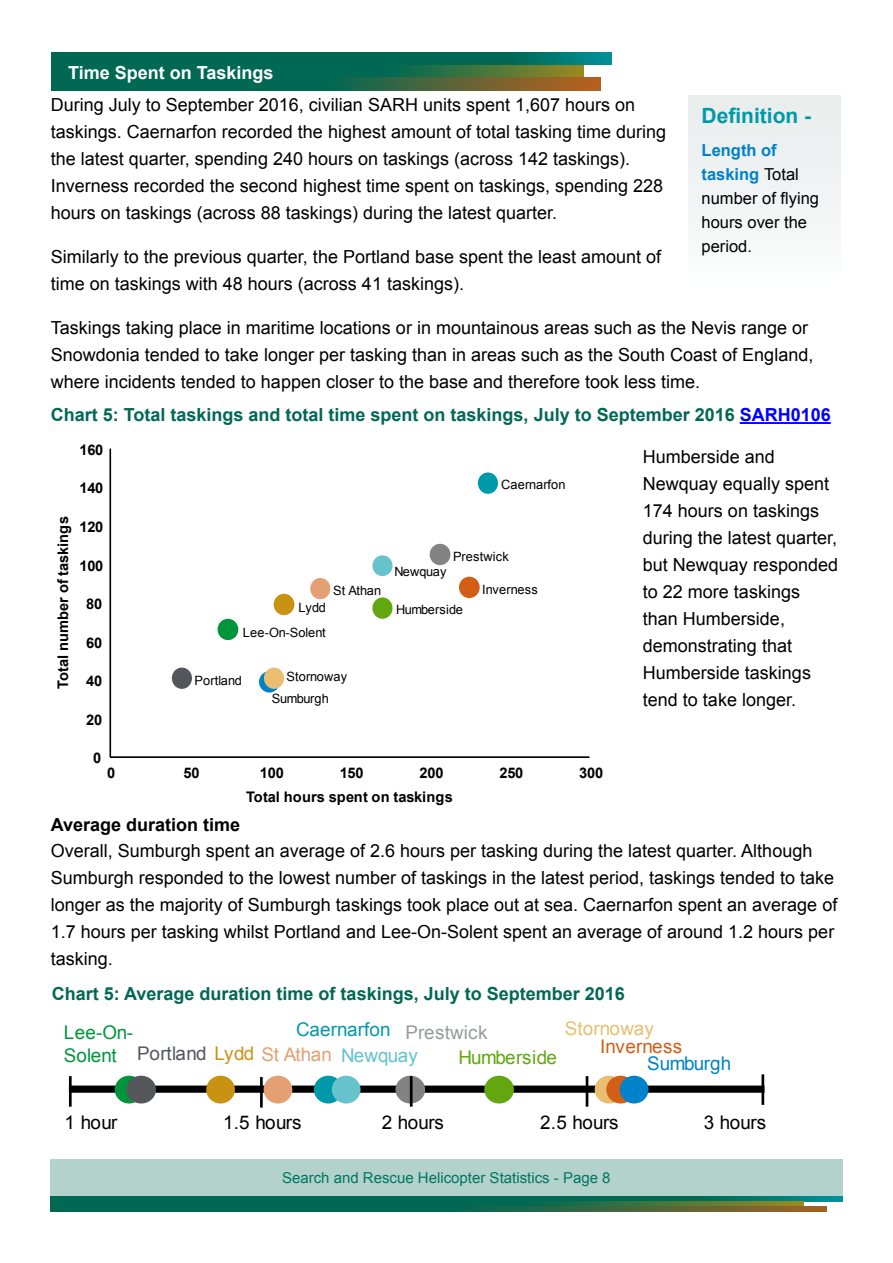
<style>
.page{position:relative;width:893px;height:1263px;background:#fff}
.page>*{position:absolute;margin:0;border:0;box-sizing:border-box;transform-origin:0 0}
.t1{font:700 21px "Arial";color:#0099a9}
.t2{font:18.9px "Arial";letter-spacing:-.03em;color:#000}
.t3{font:18.9px "Arial";color:#54565b}
.t4{font:18.9px/24.9px "Arial";color:#62a70f}
.t5{font:18.9px/25.3px "Arial";color:#0099a9}
.t6{font:18.9px/22.4px "Arial";letter-spacing:.005em;color:#00953b}
.t7{font:18.9px "Arial";letter-spacing:.005em;color:#e9be71}
.t8{font:18.9px "Arial";letter-spacing:.01em;color:#d25f15}
.t9{font:18.9px "Arial";letter-spacing:-.03em;color:#0082ca}
.t10{font:18px/27px "Arial";color:#000}
.t11{font:700 18px "Arial";color:#006853}
.t12{font:700 18px "Arial";color:#fff}
.t13{font:700 18px "Arial";color:#000}
.t14{font:16.5px/24px "Arial";color:#000}
.t15{font:15px "Arial";color:#007662}
.t16{font:700 14.7px "Arial";letter-spacing:-.015em;color:#000}
.t17{font:700 14.7px "Arial";letter-spacing:.005em;color:#000}
.t18{font:12.75px/25px "Arial";color:#000;text-align:right}
.t19{font:12.75px "Arial";letter-spacing:-.03em;color:#000}
.t20{font:12.75px "Arial";letter-spacing:-.02em;color:#000}
.s1{color:#00f}
.s2{font-weight:700;color:#0082ca}
.s3{color:#989a9d}
.s4{color:#66c2cb}
.s5{color:#c99212}
.s6{color:#e49f73}
</style>
<div class="page">
<div style="left:50px;top:1160px;width:792px;height:36px;background:#b3d2cb"></div>
<svg style="left:50px;top:1196px;width:792px;height:5px;background:#006b59"></svg>
<svg style="left:50px;top:1201px;width:753px;height:5px;background:#1b6d4a"></svg>
<svg style="left:50px;top:1206px;width:777px;height:6px;background:#256647"></svg>
<svg style="left:51px;top:65px;width:533px;height:13px;background:#1c6d49"></svg>
<svg style="left:51px;top:52px;width:561px;height:13px;background:#006b59"></svg>
<svg style="left:51px;top:78px;width:550px;height:12px;background:#306544"></svg>
<hr style="left:740px;top:422px;width:91px;height:2px;background:#00f">
<div style="left:689px;top:95px;width:151px;height:186px;background:#f0f3f3"></div>
<div style="left:110px;top:449px;width:1px;height:308px;border:1px solid #000"></div>
<div style="left:110px;top:756px;width:479px;height:2px;border:1px solid #000"></div>
<svg style="left:259px;top:671px;width:21px;height:21px"></svg>
<div style="left:264px;top:667px;width:20px;height:22px;background:#e9be71;border-radius:50%"></div>
<div style="left:310px;top:578px;width:20px;height:21px;background:#e49f73;border-radius:50%"></div>
<div style="left:430px;top:544px;width:20px;height:21px;background:#828282;border-radius:50%"></div>
<div style="left:172px;top:667px;width:20px;height:22px;background:#54565b;border-radius:50%"></div>
<div style="left:372px;top:555px;width:20px;height:21px;background:#66c2cb;border-radius:50%"></div>
<div style="left:274px;top:594px;width:20px;height:21px;background:#c99212;border-radius:50%"></div>
<div style="left:218px;top:619px;width:20px;height:21px;background:#00953b;border-radius:50%"></div>
<div style="left:459px;top:577px;width:21px;height:21px;background:#d25f15;border-radius:50%"></div>
<div style="left:372px;top:597px;width:20px;height:22px;background:#62a70f;border-radius:50%"></div>
<div style="left:478px;top:472px;width:20px;height:22px;background:#0099a9;border-radius:50%"></div>
<div style="left:69px;top:1085px;width:695px;height:8px;background:#000"></div>
<div style="left:314px;top:1076px;width:29px;height:27px;background:#0099a9;border-radius:50%"></div>
<div style="left:484px;top:1076px;width:30px;height:27px;background:#62a70f;border-radius:50%"></div>
<div style="left:115px;top:1076px;width:28px;height:27px;background:#00953b;border-radius:50%"></div>
<div style="left:206px;top:1076px;width:29px;height:27px;background:#c99212;border-radius:50%"></div>
<div style="left:332px;top:1076px;width:28px;height:27px;background:#66c2cb;border-radius:50%"></div>
<div style="left:126px;top:1076px;width:30px;height:27px;background:#54565b;border-radius:50%"></div>
<div style="left:395px;top:1076px;width:30px;height:27px;background:#828282;border-radius:50%"></div>
<div style="left:264px;top:1076px;width:28px;height:27px;background:#e49f73;border-radius:50%"></div>
<div style="left:595px;top:1076px;width:28px;height:27px;background:#e9be71;border-radius:50%"></div>
<div style="left:606px;top:1076px;width:29px;height:27px;background:#d25f15;border-radius:50%"></div>
<div style="left:620px;top:1076px;width:28px;height:27px;background:#0082ca;border-radius:50%"></div>
<hr style="left:69px;top:1076px;width:3px;height:31px;background:#000">
<hr style="left:260px;top:1077px;width:3px;height:30px;background:#000">
<hr style="left:410px;top:1076px;width:3px;height:31px;background:#000">
<hr style="left:586px;top:1076px;width:2px;height:31px;background:#000">
<hr style="left:761px;top:1074px;width:3px;height:31px;background:#000">
<p class="t12" style="left:68px;top:61px;width:207px">Time Spent on Taskings</p>
<p class="t10" style="left:51px;top:91px;width:617px">During July to September 2016, civilian SARH units spent 1,607 hours on taskings. Caernarfon recorded the highest amount of total tasking time during the latest quarter, spending 240 hours on taskings (across 142 taskings).<br>Inverness recorded the second highest time spent on taskings, spending 228 hours on taskings (across 88 taskings) during the latest quarter.</p>
<p class="t10" style="left:51px;top:243px;width:612px">Similarly to the previous quarter, the Portland base spent the least amount of time on taskings with 48 hours (across 41 taskings).</p>
<p class="t10" style="left:51px;top:314px;width:764px">Taskings taking place in maritime locations or in mountainous areas such as the Nevis range or<br>Snowdonia tended to take longer per tasking than in areas such as the South Coast of England, where incidents tended to happen closer to the base and therefore took less time.</p>
<p class="t11" style="left:51px;top:403px;width:781px">Chart 5: Total taskings and total time spent on taskings, July to September 2016 <span class="s1">SARH0106</span></p>
<p class="t1" style="left:702px;top:102px;width:111px">Definition -</p>
<p class="t14" style="left:702px;top:138px;width:119px"><span class="s2">Length of tasking</span> Total number of flying hours over the period.</p>
<p class="t16" style="left:79px;top:440px;width:25px">160</p>
<p class="t16" style="left:79px;top:478px;width:25px">140</p>
<p class="t16" style="left:53px;top:689px;width:174px;rotate:-90deg">Total number of taskings</p>
<p class="t16" style="left:79px;top:517px;width:25px">120</p>
<p class="t16" style="left:79px;top:556px;width:25px">100</p>
<p class="t16" style="left:86px;top:594px;width:18px">80</p>
<p class="t16" style="left:86px;top:633px;width:18px">60</p>
<p class="t16" style="left:86px;top:671px;width:18px">40</p>
<p class="t16" style="left:86px;top:710px;width:18px">20</p>
<p class="t18" style="left:501px;top:472px;width:66px">Caernarfon</p>
<p class="t18" style="left:243px;top:595px;width:84px">Lydd<br>Lee-On-Solent</p>
<p class="t18" style="left:333px;top:578px;width:49px">St Athan</p>
<p class="t18" style="left:195px;top:668px;width:49px">Portland</p>
<p class="t18" style="left:286px;top:665px;width:62px">Stornoway</p>
<p class="t19" style="left:272px;top:690px;width:59px">Sumburgh</p>
<p class="t18" style="left:453px;top:544px;width:57px">Prestwick</p>
<p class="t20" style="left:394px;top:564px;width:54px">Newquay</p>
<p class="t19" style="left:396px;top:601px;width:68px">Humberside</p>
<p class="t18" style="left:482px;top:577px;width:57px">Inverness</p>
<p class="t16" style="left:93px;top:748px;width:10px">0</p>
<p class="t16" style="left:107px;top:763px;width:10px">0</p>
<p class="t16" style="left:183px;top:763px;width:18px">50</p>
<p class="t16" style="left:260px;top:763px;width:25px">100</p>
<p class="t16" style="left:340px;top:763px;width:25px">150</p>
<p class="t16" style="left:420px;top:763px;width:25px">200</p>
<p class="t16" style="left:499px;top:763px;width:25px">250</p>
<p class="t16" style="left:579px;top:763px;width:25px">300</p>
<p class="t17" style="left:246px;top:787px;width:208px">Total hours spent on taskings</p>
<p class="t13" style="left:51px;top:813px;width:191px">Average duration time</p>
<p class="t10" style="left:643px;top:443px;width:197px">Humberside and<br>Newquay equally spent<br>174 hours on taskings during the latest quarter, but Newquay responded to 22 more taskings than Humberside, demonstrating that<br>Humberside taskings tend to take longer.</p>
<p class="t10" style="left:51px;top:838px;width:788px">Overall, Sumburgh spent an average of 2.6 hours per tasking during the latest quarter. Although Sumburgh responded to the lowest number of taskings in the latest period, taskings tended to take longer as the majority of Sumburgh taskings took place out at sea. Caernarfon spent an average of 1.7 hours per tasking whilst Portland and Lee-On-Solent spent an average of around 1.2 hours per tasking.</p>
<p class="t11" style="left:52px;top:981px;width:574px">Chart 5: Average duration time of taskings, July to September 2016</p>
<p class="t4" style="left:459px;top:1020px;width:100px;text-indent:-53px"><span class="s3">Prestwick<br></span>Humberside</p>
<p class="t7" style="left:565px;top:1016px;width:91px">Stornoway</p>
<p class="t5" style="left:341px;top:1017px;width:78px;text-indent:-45px">Caernarfon<br><span class="s4">Newquay</span></p>
<p class="t6" style="left:64px;top:1022px;width:71px">Lee-On-<br>Solent</p>
<p class="t8" style="left:600px;top:1034px;width:84px">Inverness</p>
<p class="t9" style="left:647px;top:1051px;width:86px">Sumburgh</p>
<p class="t3" style="left:137px;top:1041px;width:196px">Portland <span class="s5">Lydd</span> <span class="s6">St Athan</span></p>
<p class="t2" style="left:65px;top:1110px;width:54px">1 hour</p>
<p class="t2" style="left:223px;top:1110px;width:80px">1.5 hours</p>
<p class="t2" style="left:382px;top:1110px;width:64px">2 hours</p>
<p class="t2" style="left:540px;top:1110px;width:80px">2.5 hours</p>
<p class="t2" style="left:704px;top:1110px;width:64px">3 hours</p>
<p class="t15" style="left:282px;top:1168px;width:330px">Search and Rescue Helicopter Statistics - Page 8</p>
</div>
